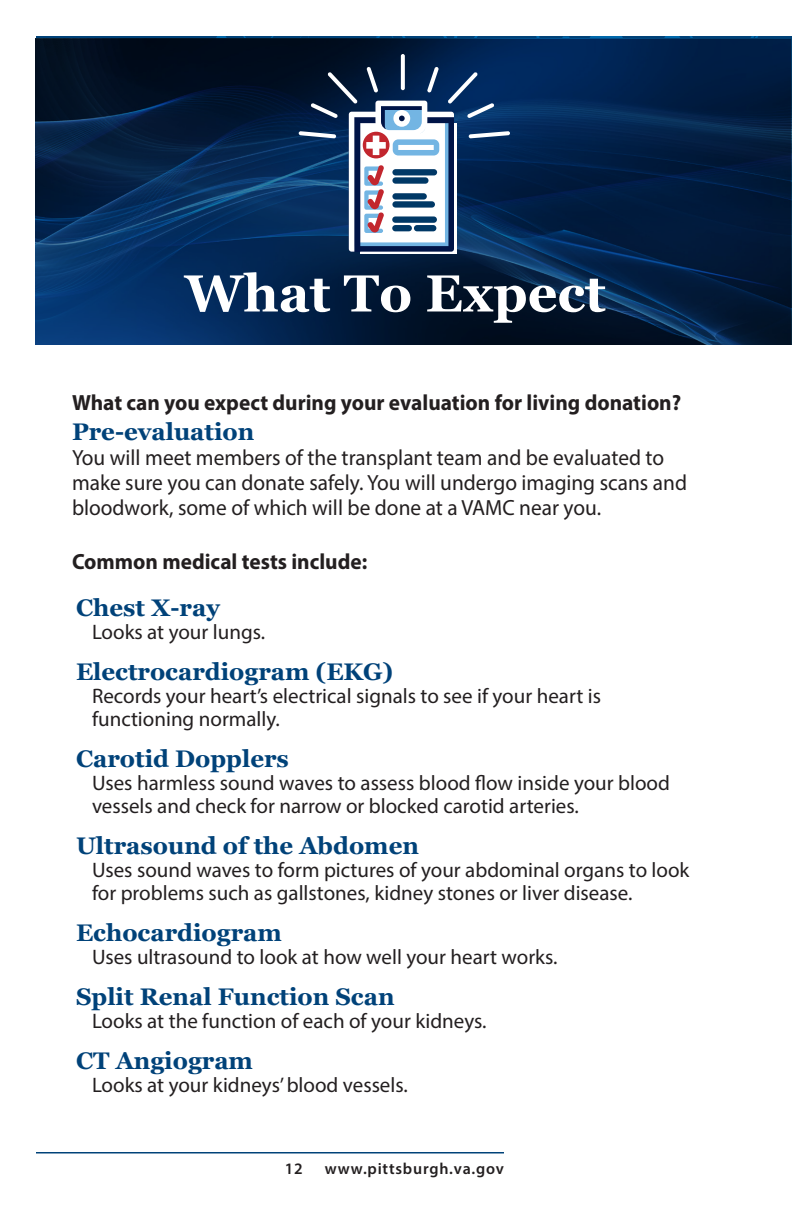
<style>
.page{position:relative;width:792px;height:1224px;background:#fff}
.page>*{position:absolute;margin:0;border:0;box-sizing:border-box;transform-origin:0 0}
.t1{font:700 52px "Georgia";color:#fff}
.t2{font:700 24px "Georgia";color:#004279}
.t3{font:22px/25px "Myriad Pro";color:#231f20}
.t4{font:700 22px "Myriad Pro";color:#231f20}
.t5{font:21px/23px "Myriad Pro";color:#231f20}
.t6{font:600 16px "Myriad Pro";letter-spacing:.05em;color:#231f20}
</style>
<div class="page">
<hr style="left:36px;top:1152px;width:468px;height:2px;background:#004279">
<svg style="left:36px;top:36px;width:756px;height:303px"></svg>
<h1 class="t1" style="left:185px;top:260px;width:422px">What To Expect</h1>
<p class="t4" style="left:72px;top:388px;width:611px">What can you expect during your evaluation for living donation?</p>
<p class="t2" style="left:72px;top:416px;width:184px">Pre-evaluation</p>
<p class="t3" style="left:72px;top:445px;width:617px">You will meet members of the transplant team and be evaluated to make sure you can donate safely. You will undergo imaging scans and bloodwork, some of which will be done at a VAMC near you.</p>
<p class="t4" style="left:72px;top:548px;width:297px">Common medical tests include:</p>
<p class="t2" style="left:76px;top:592px;width:145px">Chest X-ray</p>
<p class="t5" style="left:92px;top:620px;width:175px">Looks at your lungs.</p>
<p class="t2" style="left:76px;top:656px;width:319px">Electrocardiogram (EKG)</p>
<p class="t5" style="left:92px;top:684px;width:511px">Records your heart’s electrical signals to see if your heart is functioning normally.</p>
<p class="t2" style="left:76px;top:743px;width:214px">Carotid Dopplers</p>
<p class="t5" style="left:92px;top:771px;width:579px">Uses harmless sound waves to assess blood flow inside your blood vessels and check for narrow or blocked carotid arteries.</p>
<p class="t2" style="left:76px;top:830px;width:344px">Ultrasound of the Abdomen</p>
<p class="t5" style="left:92px;top:858px;width:599px">Uses sound waves to form pictures of your abdominal organs to look for problems such as gallstones, kidney stones or liver disease.</p>
<p class="t2" style="left:76px;top:917px;width:207px">Echocardiogram</p>
<p class="t5" style="left:92px;top:945px;width:467px">Uses ultrasound to look at how well your heart works.</p>
<p class="t2" style="left:76px;top:981px;width:320px">Split Renal Function Scan</p>
<p class="t5" style="left:92px;top:1009px;width:396px">Looks at the function of each of your kidneys.</p>
<p class="t2" style="left:76px;top:1045px;width:179px">CT Angiogram</p>
<p class="t5" style="left:92px;top:1073px;width:317px">Looks at your kidneys’ blood vessels.</p>
<p class="t6" style="left:285px;top:1159px;width:19px">12</p>
<p class="t6" style="left:325px;top:1159px;width:181px">www.pittsburgh.va.gov</p>
</div>
